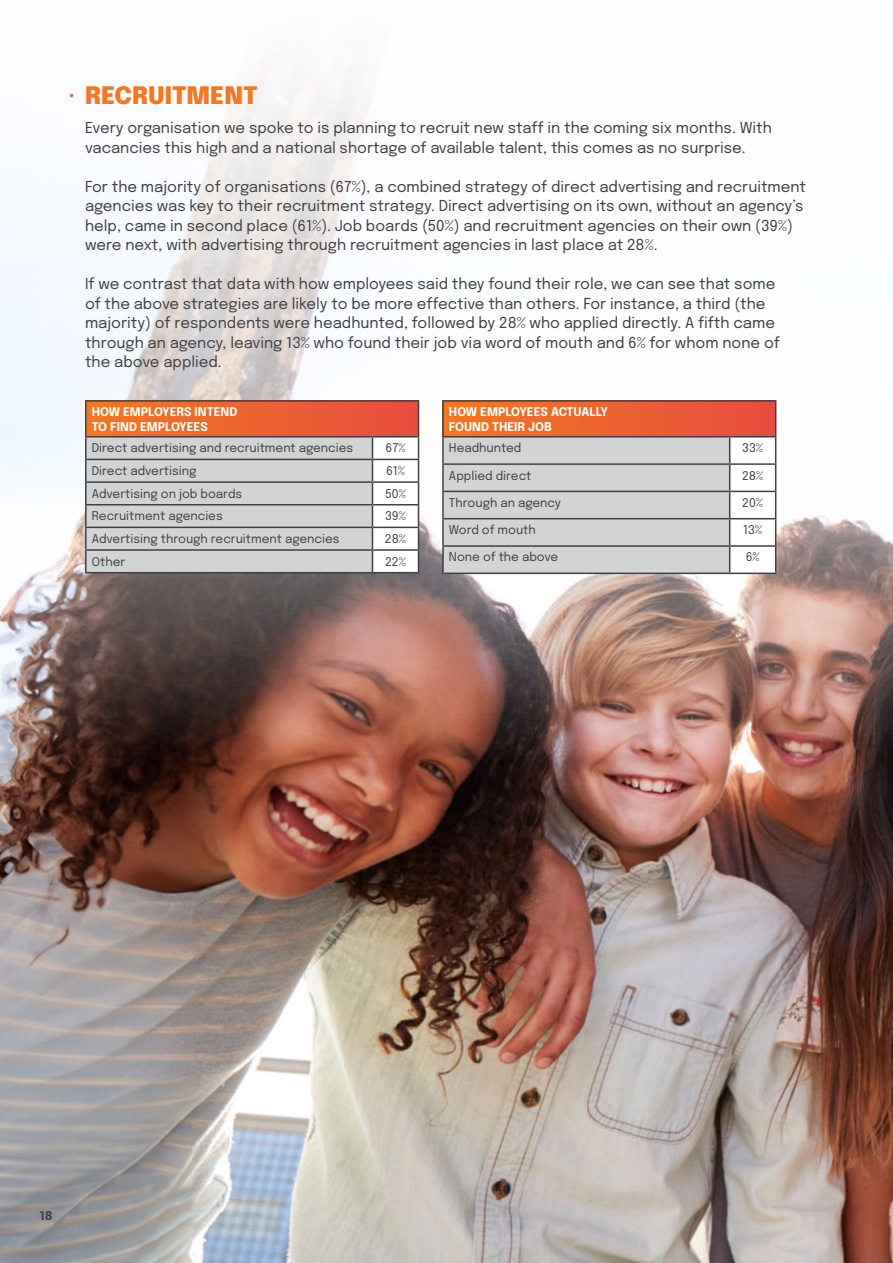
<style>
.page{position:relative;width:893px;height:1263px;background:#fff}
.page>*{position:absolute;margin:0;border:0;box-sizing:border-box;transform-origin:0 0}
.t1{font:900 24px "Epilogue";color:#f47721}
.t2{font:15px/19.5px "Epilogue";color:#414042}
.t3{font:12px "Epilogue";color:#414042}
.t4{font:700 12px/14.4px "Epilogue";color:#fff}
.t5{font:700 12px "Epilogue";color:#414042}
</style>
<div class="page">
<img style="left:0;top:70px;width:893px;height:1193px">
<div style="left:86px;top:401px;width:332px;height:36px;background:linear-gradient(to right,#f37822,#e64d3d)"></div>
<hr style="left:85px;top:400px;width:287px;height:2px;background:#414042">
<hr style="left:85px;top:402px;width:2px;height:34px;background:#414042">
<hr style="left:372px;top:400px;width:47px;height:2px;background:#414042">
<hr style="left:418px;top:402px;width:1px;height:34px;background:#414042">
<hr style="left:85px;top:436px;width:287px;height:1px;background:#414042">
<hr style="left:85px;top:437px;width:2px;height:22px;background:#414042">
<hr style="left:372px;top:436px;width:47px;height:1px;background:#414042">
<hr style="left:85px;top:459px;width:287px;height:1px;background:#414042">
<hr style="left:85px;top:460px;width:2px;height:21px;background:#414042">
<hr style="left:85px;top:481px;width:287px;height:2px;background:#414042">
<hr style="left:85px;top:483px;width:2px;height:21px;background:#414042">
<hr style="left:85px;top:504px;width:287px;height:1px;background:#414042">
<hr style="left:85px;top:505px;width:2px;height:22px;background:#414042">
<hr style="left:85px;top:527px;width:287px;height:1px;background:#414042">
<hr style="left:85px;top:528px;width:2px;height:21px;background:#414042">
<hr style="left:85px;top:549px;width:287px;height:2px;background:#414042">
<hr style="left:85px;top:551px;width:2px;height:21px;background:#414042">
<svg style="left:86px;top:437px;width:333px;height:135px;background:#cccecf"></svg>
<hr style="left:85px;top:572px;width:287px;height:1px;background:#414042">
<hr style="left:372px;top:572px;width:47px;height:1px;background:#414042">
<div style="left:443px;top:401px;width:333px;height:36px;background:linear-gradient(to right,#f37822,#e64d3e)"></div>
<hr style="left:442px;top:400px;width:288px;height:2px;background:#414042">
<hr style="left:442px;top:402px;width:2px;height:34px;background:#414042">
<hr style="left:730px;top:400px;width:46px;height:2px;background:#414042">
<hr style="left:775px;top:402px;width:1px;height:34px;background:#414042">
<hr style="left:442px;top:436px;width:288px;height:1px;background:#414042">
<hr style="left:442px;top:437px;width:2px;height:26px;background:#414042">
<hr style="left:730px;top:436px;width:46px;height:1px;background:#414042">
<hr style="left:442px;top:463px;width:288px;height:2px;background:#414042">
<hr style="left:442px;top:465px;width:2px;height:26px;background:#414042">
<hr style="left:442px;top:491px;width:288px;height:1px;background:#414042">
<hr style="left:442px;top:492px;width:2px;height:26px;background:#414042">
<hr style="left:442px;top:518px;width:288px;height:1px;background:#414042">
<hr style="left:442px;top:519px;width:2px;height:26px;background:#414042">
<hr style="left:442px;top:545px;width:288px;height:2px;background:#414042">
<hr style="left:442px;top:547px;width:2px;height:26px;background:#414042">
<svg style="left:443px;top:437px;width:333px;height:136px;background:#cecfd0"></svg>
<hr style="left:442px;top:573px;width:288px;height:1px;background:#414042">
<hr style="left:730px;top:573px;width:46px;height:1px;background:#414042">
<h1 class="t1" style="left:85px;top:78px;width:174px">RECRUITMENT</h1>
<p class="t2" style="left:85px;top:117px;width:688px">Every organisation we spoke to is planning to recruit new staff in the coming six months. With vacancies this high and a national shortage of available talent, this comes as no surprise.</p>
<p class="t2" style="left:85px;top:176px;width:723px">For the majority of organisations (67%), a combined strategy of direct advertising and recruitment agencies was key to their recruitment strategy. Direct advertising on its own, without an agency’s help, came in second place (61%). Job boards (50%) and recruitment agencies on their own (39%) were next, with advertising through recruitment agencies in last place at 28%.</p>
<p class="t2" style="left:85px;top:273px;width:696px">If we contrast that data with how employees said they found their role, we can see that some of the above strategies are likely to be more effective than others. For instance, a third (the majority) of respondents were headhunted, followed by 28% who applied directly. A fifth came through an agency, leaving 13% who found their job via word of mouth and 6% for whom none of the above applied.</p>
<p class="t4" style="left:92px;top:404px;width:147px">HOW EMPLOYERS INTEND<br>TO FIND EMPLOYEES</p>
<p class="t3" style="left:92px;top:439px;width:263px">Direct advertising and recruitment agencies</p>
<p class="t3" style="left:385px;top:439px;width:22px">67%</p>
<p class="t3" style="left:92px;top:462px;width:106px">Direct advertising</p>
<p class="t3" style="left:386px;top:462px;width:20px">61%</p>
<p class="t3" style="left:92px;top:485px;width:152px">Advertising on job boards</p>
<p class="t3" style="left:385px;top:485px;width:22px">50%</p>
<p class="t3" style="left:92px;top:507px;width:132px">Recruitment agencies</p>
<p class="t3" style="left:385px;top:507px;width:22px">39%</p>
<p class="t3" style="left:92px;top:530px;width:249px">Advertising through recruitment agencies</p>
<p class="t3" style="left:385px;top:530px;width:23px">28%</p>
<p class="t3" style="left:92px;top:553px;width:35px">Other</p>
<p class="t3" style="left:385px;top:553px;width:22px">22%</p>
<p class="t4" style="left:449px;top:404px;width:161px">HOW EMPLOYEES ACTUALLY<br>FOUND THEIR JOB</p>
<p class="t3" style="left:449px;top:439px;width:74px">Headhunted</p>
<p class="t3" style="left:742px;top:439px;width:22px">33%</p>
<p class="t3" style="left:449px;top:467px;width:84px">Applied direct</p>
<p class="t3" style="left:742px;top:467px;width:23px">28%</p>
<p class="t3" style="left:449px;top:494px;width:113px">Through an agency</p>
<p class="t3" style="left:742px;top:494px;width:22px">20%</p>
<p class="t3" style="left:449px;top:521px;width:88px">Word of mouth</p>
<p class="t3" style="left:743px;top:521px;width:20px">13%</p>
<p class="t3" style="left:449px;top:549px;width:111px">None of the above</p>
<p class="t3" style="left:746px;top:549px;width:16px">6%</p>
<p class="t5" style="left:39px;top:1207px;width:15px">18</p>
</div>
